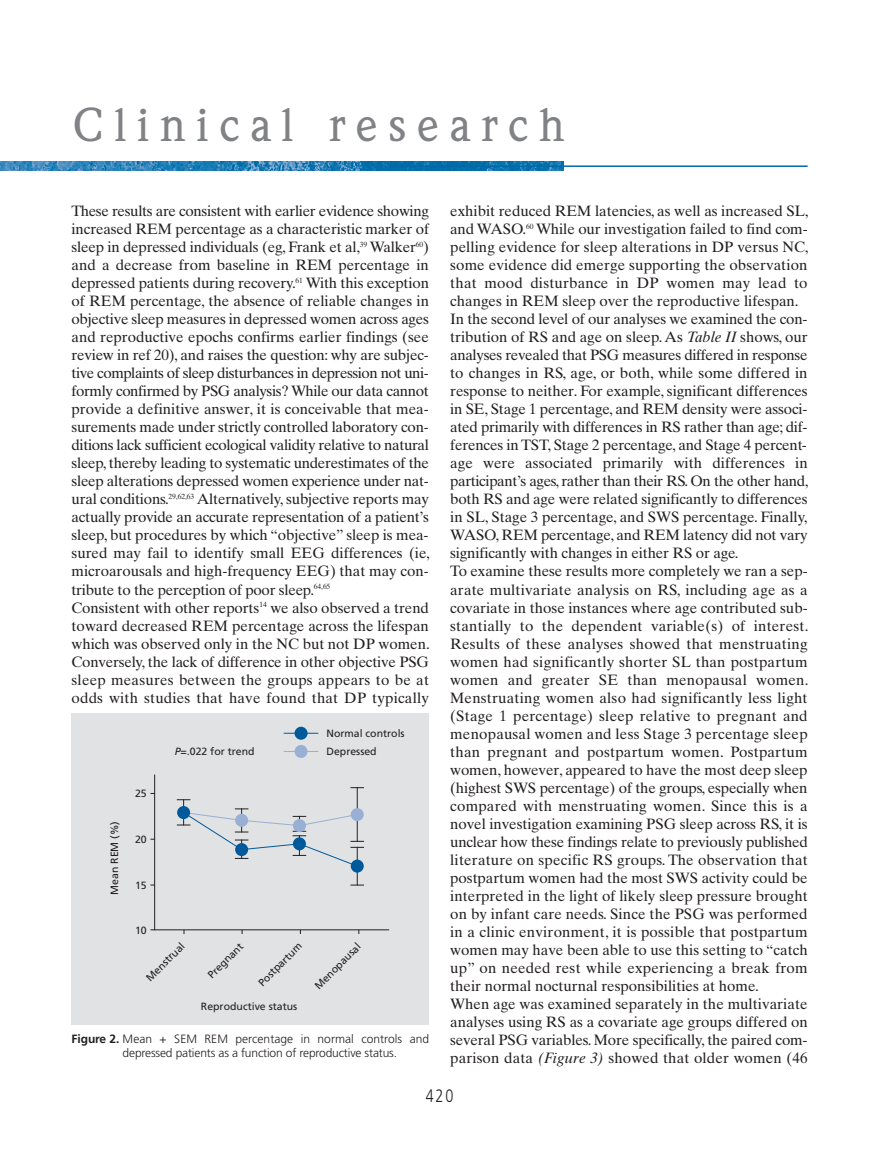
<style>
.page{position:relative;width:892px;height:1149px;background:#fff}
.page>*{position:absolute;margin:0;border:0;box-sizing:border-box;transform-origin:0 0}
.t1{font:500 46.5px "Weidemann";letter-spacing:.22em;color:#808285}
.t2{font:300 18px "Frutiger";color:#231f20;scale:.8 1}
.t3{font:15px/18px "Times Ten";color:#231f20}
.t4{font:300 12px/14.2px "Frutiger";letter-spacing:-.01em;color:#231f20}
.t5{font:10.5px "Frutiger";color:#231f20}
.s1{font-style:italic}
.s2{font-weight:700}
</style>
<div class="page">
<div style="left:72px;top:712px;width:357px;height:312px;background:#e1e2e4"></div>
<svg style="left:351px;top:884px;width:12px;height:1px"></svg>
<hr style="left:357px;top:847px;width:1px;height:37px;background:#231f20">
<hr style="left:357px;top:787px;width:1px;height:54px;background:#231f20">
<svg style="left:177px;top:799px;width:186px;height:67px"></svg>
<hr style="left:154px;top:774px;width:1px;height:155px;background:#231f20">
<hr style="left:155px;top:929px;width:233px;height:1px;background:#231f20">
<div style="left:177px;top:805px;width:13px;height:13px;background:#00599b;border-radius:50%"></div>
<div style="left:235px;top:842px;width:13px;height:13px;background:#00599b;border-radius:50%"></div>
<div style="left:293px;top:837px;width:13px;height:13px;background:#00599b;border-radius:50%"></div>
<div style="left:351px;top:859px;width:13px;height:13px;background:#00599b;border-radius:50%"></div>
<div style="left:294px;top:726px;width:13px;height:13px;background:#00599b;border-radius:50%"></div>
<div style="left:351px;top:807px;width:13px;height:13px;background:#99afd3;border-radius:50%"></div>
<div style="left:294px;top:744px;width:13px;height:13px;background:#99afd3;border-radius:50%"></div>
<div style="left:293px;top:818px;width:13px;height:13px;background:#99afd3;border-radius:50%"></div>
<div style="left:235px;top:813px;width:13px;height:13px;background:#99afd3;border-radius:50%"></div>
<hr style="left:284px;top:750px;width:34px;height:1px;background:#99afd3">
<hr style="left:284px;top:732px;width:34px;height:1px;background:#00599b">
<img style="left:0;top:161px;width:563px;height:10px">
<hr style="left:392px;top:165px;width:415px;height:2px;background:#0069a7">
<h1 class="t1" style="left:73px;top:108px;width:493px">Clinical research</h1>
<p class="t3" style="left:72px;top:203px;width:359px">These results are consistent with earlier evidence showing increased REM percentage as a characteristic marker of sleep in depressed individuals (eg, Frank et al,<sup>39</sup> Walker<sup>60</sup>) and a decrease from baseline in REM percentage in depressed patients during recovery.<sup>61</sup> With this exception of REM percentage, the absence of reliable changes in objective sleep measures in depressed women across ages and reproductive epochs confirms earlier findings (see review in ref 20), and raises the question: why are subjec&shy;tive complaints of sleep disturbances in depression not uni&shy;formly confirmed by PSG analysis? While our data cannot provide a definitive answer, it is conceivable that mea&shy;surements made under strictly controlled laboratory con&shy;ditions lack sufficient ecological validity relative to natural sleep, thereby leading to systematic underestimates of the sleep alterations depressed women experience under nat&shy;ural conditions.<sup>29,62,63</sup> Alternatively, subjective reports may actually provide an accurate representation of a patient’s sleep, but procedures by which “objective” sleep is mea&shy;sured may fail to identify small EEG differences (ie, microarousals and high-frequency EEG) that may con&shy;tribute to the perception of poor sleep.<sup>64,65<br></sup>Consistent with other reports<sup>14</sup> we also observed a trend toward decreased REM percentage across the lifespan which was observed only in the NC but not DP women.<br>Conversely, the lack of difference in other objective PSG sleep measures between the groups appears to be at odds with studies that have found that DP typically</p>
<p class="t3" style="left:450px;top:203px;width:360px">exhibit reduced REM latencies, as well as increased SL, and WASO.<sup>60</sup> While our investigation failed to find com&shy;pelling evidence for sleep alterations in DP versus NC, some evidence did emerge supporting the observation that mood disturbance in DP women may lead to changes in REM sleep over the reproductive lifespan.<br>In the second level of our analyses we examined the con&shy;tribution of RS and age on sleep. As <span class="s1">Table II</span> shows, our analyses revealed that PSG measures differed in response to changes in RS, age, or both, while some differed in response to neither. For example, significant differences in SE, Stage 1 percentage, and REM density were associ&shy;ated primarily with differences in RS rather than age; dif&shy;ferences in TST, Stage 2 percentage, and Stage 4 percent&shy;age were associated primarily with differences in participant’s ages, rather than their RS. On the other hand, both RS and age were related significantly to differences in SL, Stage 3 percentage, and SWS percentage. Finally, WASO, REM percentage, and REM latency did not vary significantly with changes in either RS or age.<br>To examine these results more completely we ran a sep&shy;arate multivariate analysis on RS, including age as a covariate in those instances where age contributed sub&shy;stantially to the dependent variable(s) of interest.<br>Results of these analyses showed that menstruating women had significantly shorter SL than postpartum women and greater SE than menopausal women.<br>Menstruating women also had significantly less light (Stage 1 percentage) sleep relative to pregnant and menopausal women and less Stage 3 percentage sleep than pregnant and postpartum women. Postpartum women, however, appeared to have the most deep sleep (highest SWS percentage) of the groups, especially when compared with menstruating women. Since this is a novel investigation examining PSG sleep across RS, it is unclear how these findings relate to previously published literature on specific RS groups. The observation that postpartum women had the most SWS activity could be interpreted in the light of likely sleep pressure brought on by infant care needs. Since the PSG was performed in a clinic environment, it is possible that postpartum women may have been able to use this setting to “catch up” on needed rest while experiencing a break from their normal nocturnal responsibilities at home.<br>When age was examined separately in the multivariate analyses using RS as a covariate age groups differed on several PSG variables. More specifically, the paired com&shy;parison data <span class="s1">(Figure 3)</span> showed that older women (46</p>
<p class="t5" style="left:326px;top:728px;width:80px">Normal controls</p>
<p class="t5" style="left:175px;top:746px;width:81px"><span class="s1">P</span>=.022 for trend</p>
<p class="t5" style="left:326px;top:746px;width:52px">Depressed</p>
<p class="t5" style="left:135px;top:789px;width:13px">25</p>
<p class="t5" style="left:110px;top:894px;width:75px;rotate:-90deg">Mean REM (%)</p>
<p class="t5" style="left:135px;top:834px;width:13px">20</p>
<p class="t5" style="left:135px;top:880px;width:13px">15</p>
<p class="t5" style="left:135px;top:925px;width:13px">10</p>
<p class="t5" style="left:145px;top:976px;width:51px;rotate:-45deg">Menstrual</p>
<p class="t5" style="left:207px;top:973px;width:46px;rotate:-45deg">Pregnant</p>
<p class="t5" style="left:257px;top:981px;width:58px;rotate:-45deg">Postpartum</p>
<p class="t5" style="left:313px;top:984px;width:62px;rotate:-45deg">Menopausal</p>
<p class="t5" style="left:201px;top:1001px;width:98px">Reproductive status</p>
<p class="t4" style="left:123px;top:1032px;width:308px;text-indent:-51px"><span class="s2">Figure 2.</span> Mean + SEM REM percentage in normal controls and depressed patients as a function of reproductive status.</p>
<p class="t2" style="left:425px;top:1088px;width:36px">420</p>
</div>
